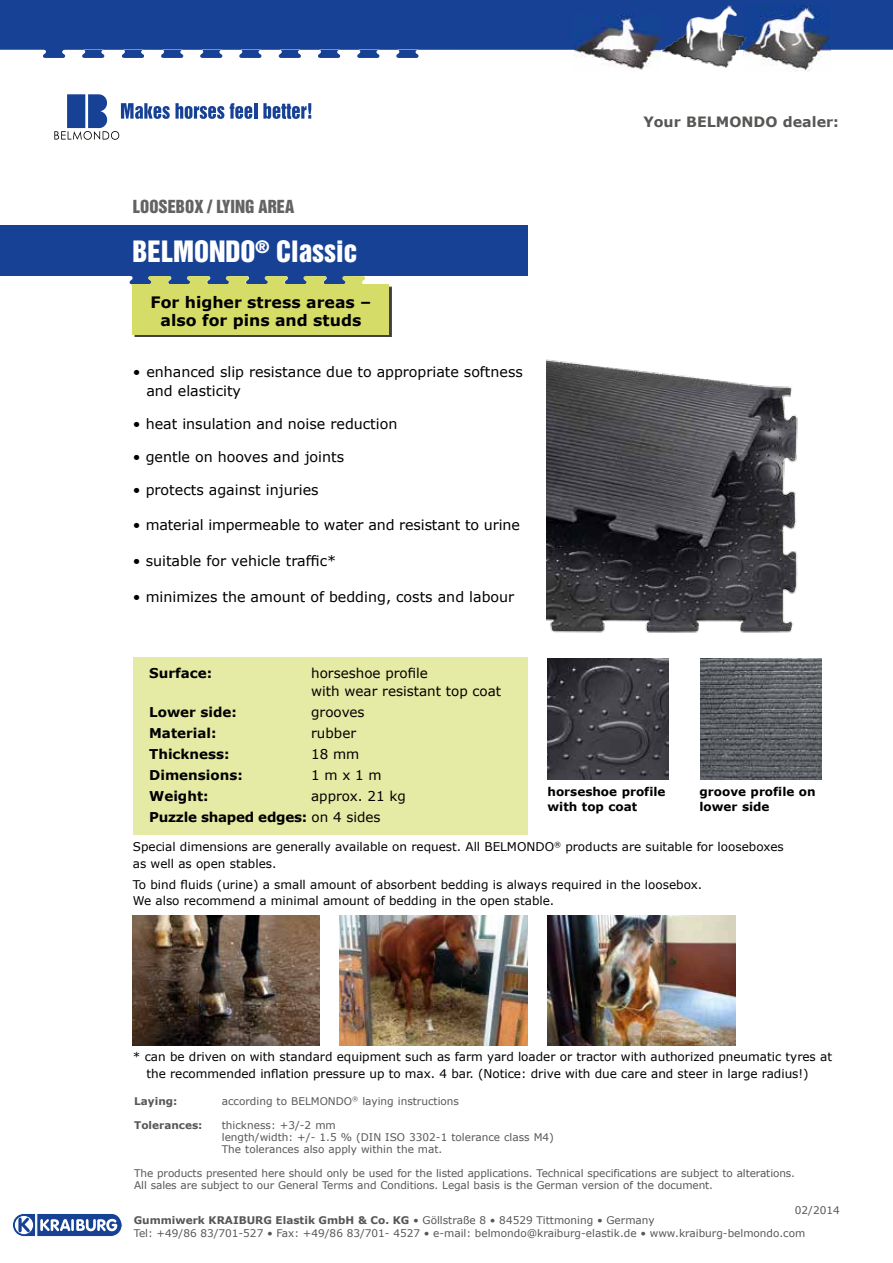
<style>
.page{position:relative;width:893px;height:1263px;background:#fff}
.page>*{position:absolute;margin:0;border:0;box-sizing:border-box;transform-origin:0 0}
.t1{font:27px "Helvetica Inserat LT";color:#fff}
.t2{font:16.5px "Helvetica Inserat LT";color:#646363}
.t3{font:700 15.75px/18px "Verdana";color:#000;text-align:center}
.t4{font:14.25px/18.8px "Verdana";color:#000}
.t5{font:700 14.25px "Verdana";color:#575756}
.t6{font:13.5px/18px "Verdana";color:#000}
.t7{font:700 13.5px "Verdana";color:#000}
.t8{font:12px/16.5px "Verdana";color:#000}
.t9{font:700 12px/15px "Verdana";color:#000}
.t10{font:10.5px/12px "Verdana";color:#575756}
.t11{font:700 10.5px "Verdana";color:#575756}
.s1{font-weight:700}
</style>
<div class="page">
<svg style="left:0;top:0;width:893px;height:58px;background:#2c539e"></svg>
<svg style="left:54px;top:94px;width:170px;height:46px"></svg>
<svg style="left:230px;top:103px;width:22px;height:16px"></svg>
<hr style="left:254px;top:103px;width:3px;height:16px;background:#164194">
<svg style="left:263px;top:103px;width:48px;height:16px"></svg>
<div style="left:0;top:226px;width:528px;height:50px;background:#164194"></div>
<div style="left:135px;top:286px;width:257px;height:51px;background:#404040"></div>
<div style="left:133px;top:284px;width:256px;height:51px;background:#d5dc68"></div>
<svg style="left:130px;top:276px;width:235px;height:8px;background:#7c9381"></svg>
<div style="left:133px;top:657px;width:395px;height:177px;background:#e5eaa4"></div>
<svg style="left:12px;top:1213px;width:111px;height:24px"></svg>
<img style="left:546px;top:359px;width:252px;height:274px">
<img style="left:547px;top:658px;width:122px;height:122px">
<img style="left:700px;top:658px;width:122px;height:122px">
<img style="left:133px;top:915px;width:187px;height:130px">
<img style="left:340px;top:915px;width:188px;height:130px">
<img style="left:547px;top:915px;width:189px;height:130px">
<img style="left:575px;top:15px;width:85px;height:56px">
<img style="left:748px;top:5px;width:83px;height:67px">
<img style="left:660px;top:3px;width:88px;height:65px">
<h3 class="t5" style="left:643px;top:111px;width:197px">Your BELMONDO dealer:</h3>
<h2 class="t2" style="left:133px;top:197px;width:163px">LOOSEBOX / LYING AREA</h2>
<h1 class="t1" style="left:133px;top:235px;width:226px">BELMONDO<sup>®</sup> Classic</h1>
<h3 class="t3" style="left:151px;top:292px;width:222px">For higher stress areas – also for pins and studs</h3>
<h3 class="t4" style="left:146px;top:363px;width:378px;text-indent:-13px">• enhanced slip resistance due to appropriate softness and elasticity</h3>
<h3 class="t4" style="left:133px;top:414px;width:266px">• heat insulation and noise reduction</h3>
<h3 class="t4" style="left:133px;top:447px;width:213px">• gentle on hooves and joints</h3>
<h3 class="t4" style="left:133px;top:480px;width:187px">• protects against injuries</h3>
<h3 class="t4" style="left:133px;top:515px;width:388px">• material impermeable to water and resistant to urine</h3>
<h3 class="t4" style="left:133px;top:551px;width:205px">• suitable for vehicle traffic*</h3>
<h3 class="t4" style="left:133px;top:587px;width:383px">• minimizes the amount of bedding, costs and labour</h3>
<p class="t7" style="left:149px;top:663px;width:64px">Surface:</p>
<p class="t6" style="left:311px;top:664px;width:192px">horseshoe profile<br>with wear resistant top coat</p>
<p class="t7" style="left:149px;top:702px;width:89px">Lower side:</p>
<p class="t6" style="left:311px;top:703px;width:55px">grooves</p>
<p class="t7" style="left:149px;top:723px;width:69px">Material:</p>
<p class="t6" style="left:311px;top:724px;width:46px">rubber</p>
<p class="t7" style="left:149px;top:744px;width:82px">Thickness:</p>
<p class="t6" style="left:311px;top:745px;width:50px">18 mm</p>
<p class="t7" style="left:149px;top:765px;width:95px">Dimensions:</p>
<p class="t6" style="left:311px;top:766px;width:72px">1 m x 1 m</p>
<p class="t7" style="left:149px;top:786px;width:61px">Weight:</p>
<p class="t6" style="left:149px;top:785px;width:258px;line-height:21px;text-indent:162px">approx. 21 kg<br><span class="s1">Puzzle shaped edges:</span> on 4 sides</p>
<p class="t9" style="left:547px;top:783px;width:120px">horseshoe profile with top coat</p>
<p class="t9" style="left:699px;top:783px;width:118px">groove profile on lower side</p>
<p class="t8" style="left:133px;top:839px;width:652px">Special dimensions are generally available on request. All BELMONDO<sup>®</sup> products are suitable for looseboxes as well as open stables.</p>
<p class="t8" style="left:133px;top:876px;width:571px">To bind fluids (urine) a small amount of absorbent bedding is always required in the loosebox.<br>We also recommend a minimal amount of bedding in the open stable.</p>
<p class="t8" style="left:146px;top:1048px;width:687px;text-indent:-14px">* can be driven on with standard equipment such as farm yard loader or tractor with authorized pneumatic tyres at the recommended inflation pressure up to max. 4 bar. (Notice: drive with due care and steer in large radius!)</p>
<p class="t11" style="left:134px;top:1093px;width:45px">Laying:</p>
<p class="t10" style="left:222px;top:1095px;width:239px">according to BELMONDO<sup>®</sup> laying instructions</p>
<p class="t11" style="left:134px;top:1117px;width:70px">Tolerances:</p>
<p class="t10" style="left:222px;top:1119px;width:334px">thickness: +3/-2 mm<br>length/width: +/- 1.5 % (DIN ISO 3302-1 tolerance class M4)<br>The tolerances also apply within the mat.</p>
<p class="t10" style="left:134px;top:1167px;width:662px">The products presented here should only be used for the listed applications. Technical specifications are subject to alterations.<br>All sales are subject to our General Terms and Conditions. Legal basis is the German version of the document.</p>
<p class="t10" style="left:795px;top:1204px;width:46px">02/2014</p>
<p class="t10" style="left:134px;top:1214px;width:673px;line-height:12.6px"><span class="s1">Gummiwerk KRAIBURG Elastik GmbH &amp; Co. KG</span> • Göllstraße 8 • 84529 Tittmoning • Germany<br>Tel: +49/86 83/701-527 • Fax: +49/86 83/701- 4527 • e-mail: belmondo@kraiburg-elastik.de • www.kraiburg-belmondo.com</p>
</div>
